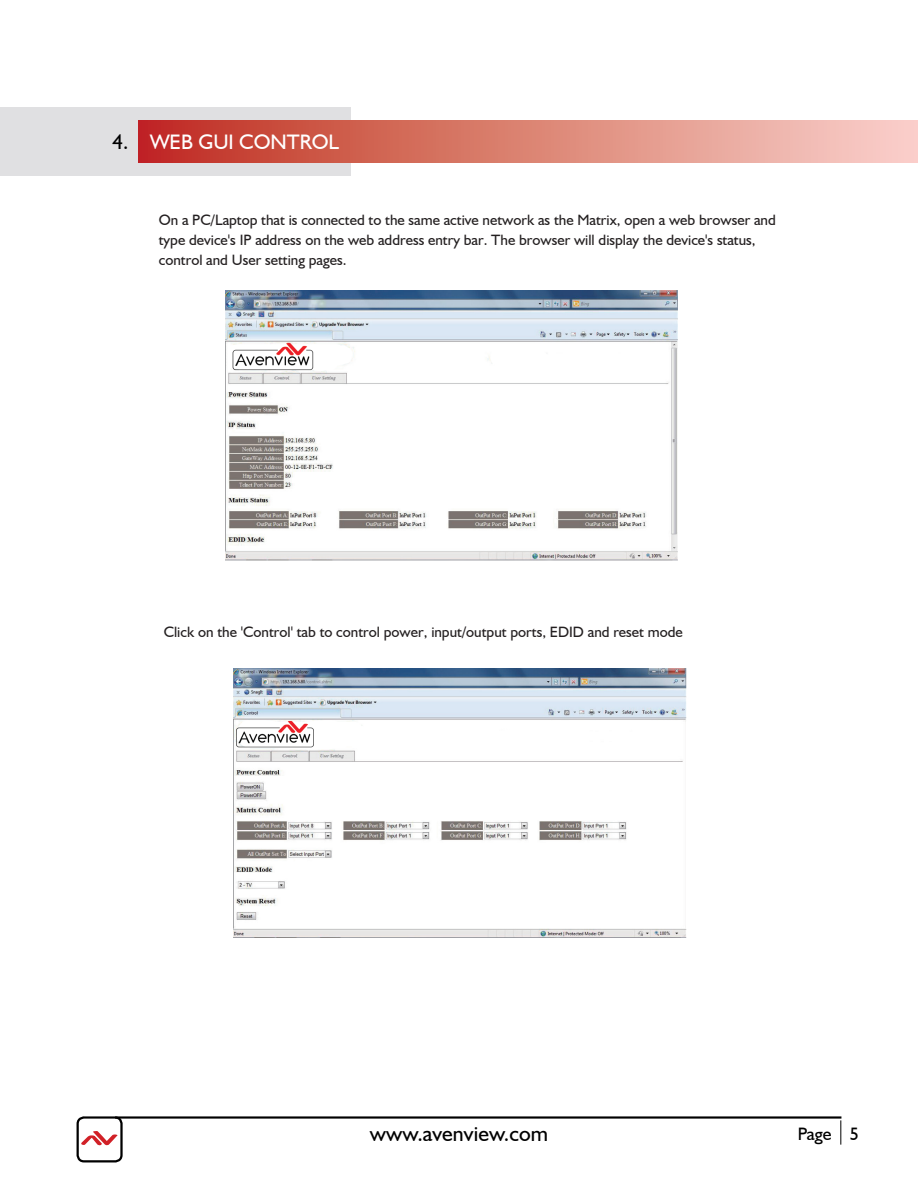
<style>
.page{position:relative;width:918px;height:1188px;background:#fff}
.page>*{position:absolute;margin:0;border:0;box-sizing:border-box;transform-origin:0 0}
.t1{font:21.75px "Humanist 521 BT";letter-spacing:.005em;color:#000}
.t2{font:21px "Humanst 521 BT";color:#fff}
.t3{font:18px "Humanist 521 BT";color:#000}
.t4{font:15px/20px "Humanst 521 BT";color:#231f20}
.s1{font-family:"Humanist 521 BT";color:#000}
</style>
<div class="page">
<hr style="left:84px;top:1116px;width:757px;height:3px;background:#000">
<svg style="left:840px;top:1120px;width:1px;height:25px"></svg>
<svg style="left:81px;top:1131px;width:37px;height:15px"></svg>
<div style="left:77px;top:1116px;width:46px;height:46px;border:2px solid #000;border-radius:6px"></div>
<div style="left:0;top:108px;width:351px;height:68px;background:#e0e0e2"></div>
<div style="left:138px;top:121px;width:780px;height:42px;background:linear-gradient(to right,#be2d1e,#fad5cb)"></div>
<img style="left:225px;top:291px;width:452px;height:269px">
<img style="left:234px;top:668px;width:453px;height:270px">
<h2 class="t2" style="left:113px;top:129px;width:228px"><span class="s1">4.</span> WEB GUI CONTROL</h2>
<p class="t4" style="left:159px;top:210px;width:619px">On a PC/Laptop that is connected to the same active network as the Matrix, open a web browser and type device's IP address on the web address entry bar. The browser will display the device's status, control and User setting pages.</p>
<p class="t4" style="left:164px;top:621px;width:521px">Click on the 'Control' tab to control power, input/output ports, EDID and reset mode</p>
<h1 class="t1" style="left:370px;top:1120px;width:180px">www.avenview.com</h1>
<p class="t3" style="left:798px;top:1123px;width:62px">Page 5</p>
</div>
